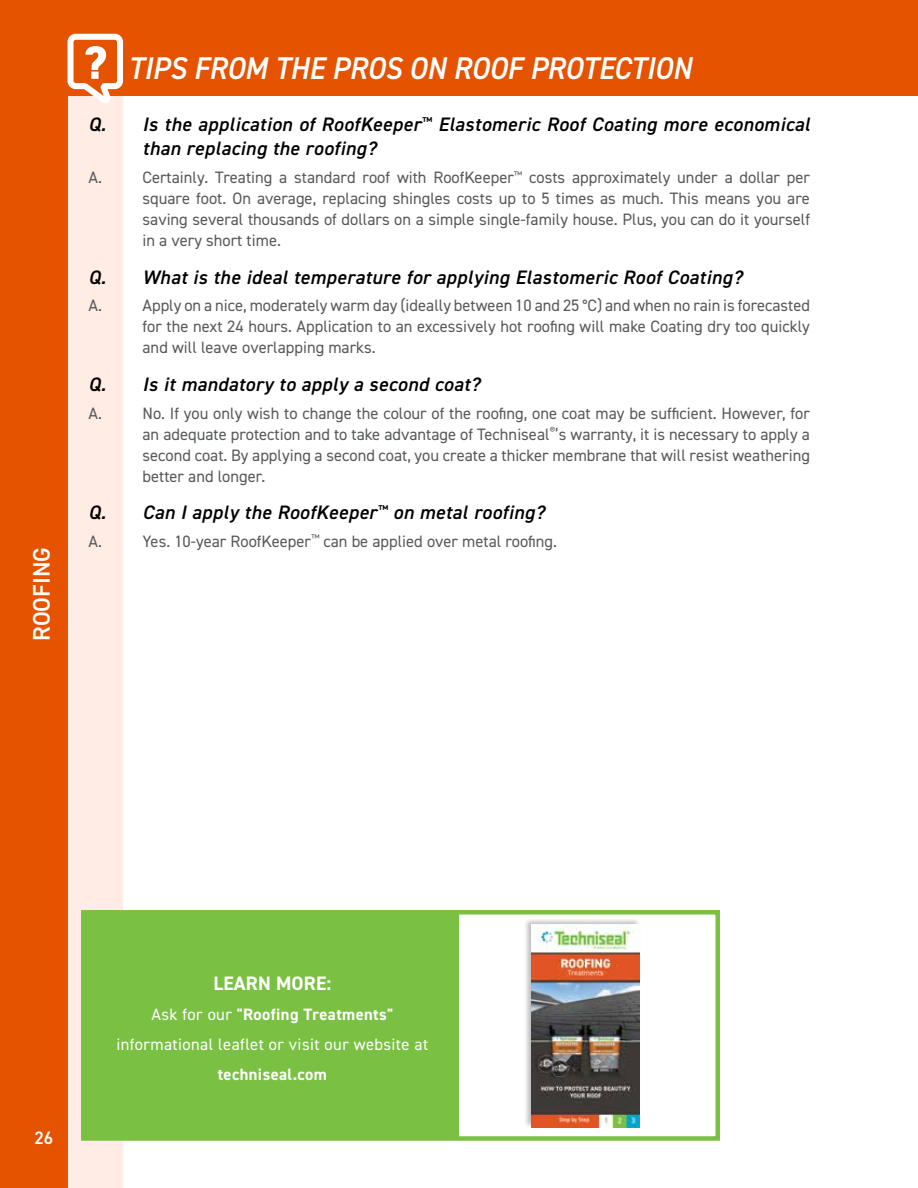
<style>
.page{position:relative;width:918px;height:1188px;background:#fff}
.page>*{position:absolute;margin:0;border:0;box-sizing:border-box;transform-origin:0 0}
.t1{font:italic 600 31.5px "DIN2014";color:#fff;scale:.93 1}
.t2{font:600 24px "DIN2014";color:#fff}
.t3{font:italic 600 19.5px/24px "DIN2014";letter-spacing:.025em;color:#000}
.t4{font:700 19.5px "DIN2014";letter-spacing:.01em;color:#fff}
.t5{font:600 18px "DIN2014";color:#fff}
.t6{font:16.5px/21px "DIN2014";color:#58595b;text-align:justify}
.t7{font:16.5px/30px "DIN2014";letter-spacing:.025em;color:#fff;text-align:center}
.t8{font:700 16.5px "DIN2014";letter-spacing:.025em;color:#fff}
.s1{font-weight:700}
</style>
<div class="page">
<div style="left:42px;top:0;width:81px;height:1188px;background:#ffede5"></div>
<div style="left:0;top:0;width:68px;height:1188px;background:#e65300"></div>
<div style="left:0;top:0;width:918px;height:96px;background:#e65300"></div>
<svg style="left:67px;top:33px;width:56px;height:68px"></svg>
<svg style="left:81px;top:910px;width:639px;height:231px"></svg>
<div style="left:86px;top:915px;width:373px;height:222px;background:#7ac143"></div>
<h2 class="t2" style="left:26px;top:641px;width:95px;rotate:-90deg">ROOFING</h2>
<h1 class="t1" style="left:128px;top:47px;width:607px">TIPS FROM THE PROS ON ROOF PROTECTION</h1>
<p class="t3" style="left:143px;top:112px;width:669px;text-indent:-54px">Q. Is the application of RoofKeeper<sup>™</sup> Elastomeric Roof Coating more economical than replacing the roofing?</p>
<p class="t6" style="left:89px;top:167px;width:15px">A.</p>
<p class="t6" style="left:143px;top:167px;width:669px">Certainly. Treating a standard roof with RoofKeeper<sup>™</sup> costs approximately under a dollar per square foot. On average, replacing shingles costs up to 5 times as much. This means you are saving several thousands of dollars on a simple single-family house. Plus, you can do it yourself in a very short time.</p>
<p class="t3" style="left:89px;top:264px;width:655px">Q. What is the ideal temperature for applying Elastomeric Roof Coating?</p>
<p class="t6" style="left:89px;top:295px;width:15px">A.</p>
<p class="t6" style="left:143px;top:295px;width:669px">Apply on a nice, moderately warm day (ideally between 10 and 25 °C) and when no rain is forecasted for the next 24 hours. Application to an excessively hot roofing will make Coating dry too quickly and will leave overlapping marks.</p>
<p class="t3" style="left:89px;top:372px;width:393px">Q. Is it mandatory to apply a second coat?</p>
<p class="t6" style="left:89px;top:402px;width:15px">A.</p>
<p class="t6" style="left:143px;top:402px;width:669px">No. If you only wish to change the colour of the roofing, one coat may be sufficient. However, for an adequate protection and to take advantage of Techniseal<sup>®</sup>’s warranty, it is necessary to apply a second coat. By applying a second coat, you create a thicker membrane that will resist weathering better and longer.</p>
<p class="t3" style="left:89px;top:500px;width:458px">Q. Can I apply the RoofKeeper<sup>™</sup> on metal roofing?</p>
<p class="t6" style="left:89px;top:530px;width:15px">A.</p>
<p class="t6" style="left:143px;top:530px;width:416px">Yes. 10-year RoofKeeper<sup>™</sup> can be applied over metal roofing.</p>
<p class="t5" style="left:34px;top:1126px;width:20px">26</p>
<p class="t4" style="left:213px;top:970px;width:119px">LEARN MORE:</p>
<p class="t7" style="left:116px;top:999px;width:313px">Ask for our <span class="s1">"Roofing Treatments" </span>informational leaflet or visit our website at</p>
<p class="t8" style="left:218px;top:1063px;width:111px">techniseal.com</p>
</div>
